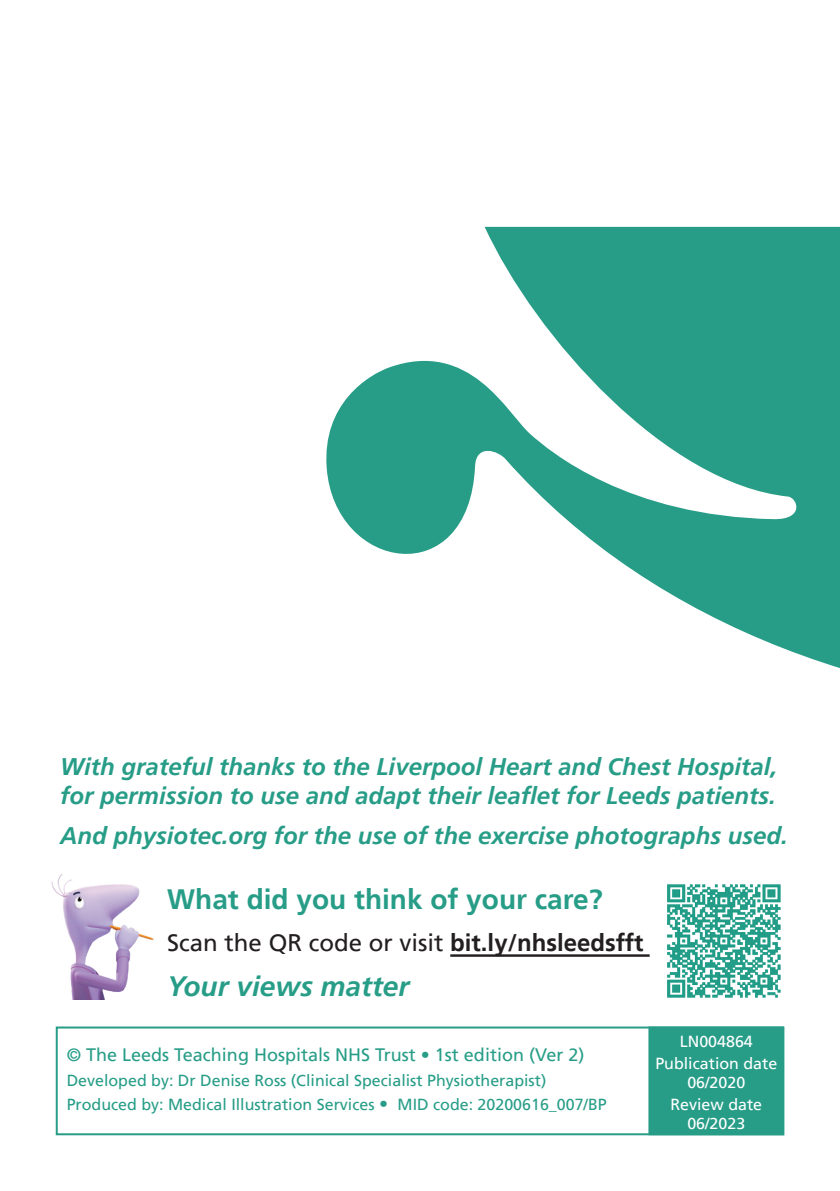
<style>
.page{position:relative;width:840px;height:1191px;background:#fff}
.page>*{position:absolute;margin:0;border:0;box-sizing:border-box;transform-origin:0 0}
.t1{font:700 28px "Frutiger LT";color:#279d87}
.t2{font:italic 700 28px "Frutiger LT";color:#279d87}
.t3{font:italic 700 24px/28.8px "Frutiger LT";color:#279d87}
.t4{font:24px "Frutiger LT";color:#231f20}
.t5{font:18px "Frutiger LT";color:#279d87}
.t6{font:16px/24.4px "Frutiger LT";color:#279d87}
.t7{font:16px/22px "Frutiger LT";color:#fff;text-align:center}
.s1{font-weight:700}
.s2{font-size:18px}
</style>
<div class="page">
<div style="left:56px;top:1026px;width:727px;height:109px;border:2px solid #279d87"></div>
<div style="left:648px;top:1026px;width:135px;height:109px;background:#279d87;border:2px solid #279d87"></div>
<img style="left:51px;top:874px;width:103px;height:125px">
<hr style="left:450px;top:954px;width:199px;height:2px;background:#231f20">
<img style="left:667px;top:884px;width:114px;height:114px">
<svg style="left:326px;top:227px;width:513px;height:441px;fill:#279d87"></svg>
<p class="t3" style="left:60px;top:752px;width:718px">With grateful thanks to the Liverpool Heart and Chest Hospital, for permission to use and adapt their leaflet for Leeds patients.</p>
<p class="t3" style="left:60px;top:821px;width:728px">And physiotec.org for the use of the exercise photographs used.</p>
<p class="t1" style="left:167px;top:883px;width:437px">What did you think of your care?</p>
<p class="t4" style="left:167px;top:928px;width:477px">Scan the QR code or visit <span class="s1">bit.ly/nhsleedsfft</span></p>
<p class="t2" style="left:167px;top:969px;width:243px">Your views matter</p>
<p class="t5" style="left:67px;top:1044px;width:519px">© The Leeds Teaching Hospitals NHS Trust • 1st edition (Ver 2)</p>
<p class="t6" style="left:67px;top:1068px;width:541px">Developed by: Dr Denise Ross (Clinical Specialist Physiotherapist)<br>Produced by: Medical Illustration Services <span class="s2">•</span> MID code: 20200616_007/BP</p>
<p class="t7" style="left:655px;top:1030px;width:123px">LN004864<br>Publication date</p>
<p class="t7" style="left:670px;top:1071px;width:93px">06/2020<br>Review date</p>
<p class="t7" style="left:687px;top:1112px;width:59px">06/2023</p>
</div>
